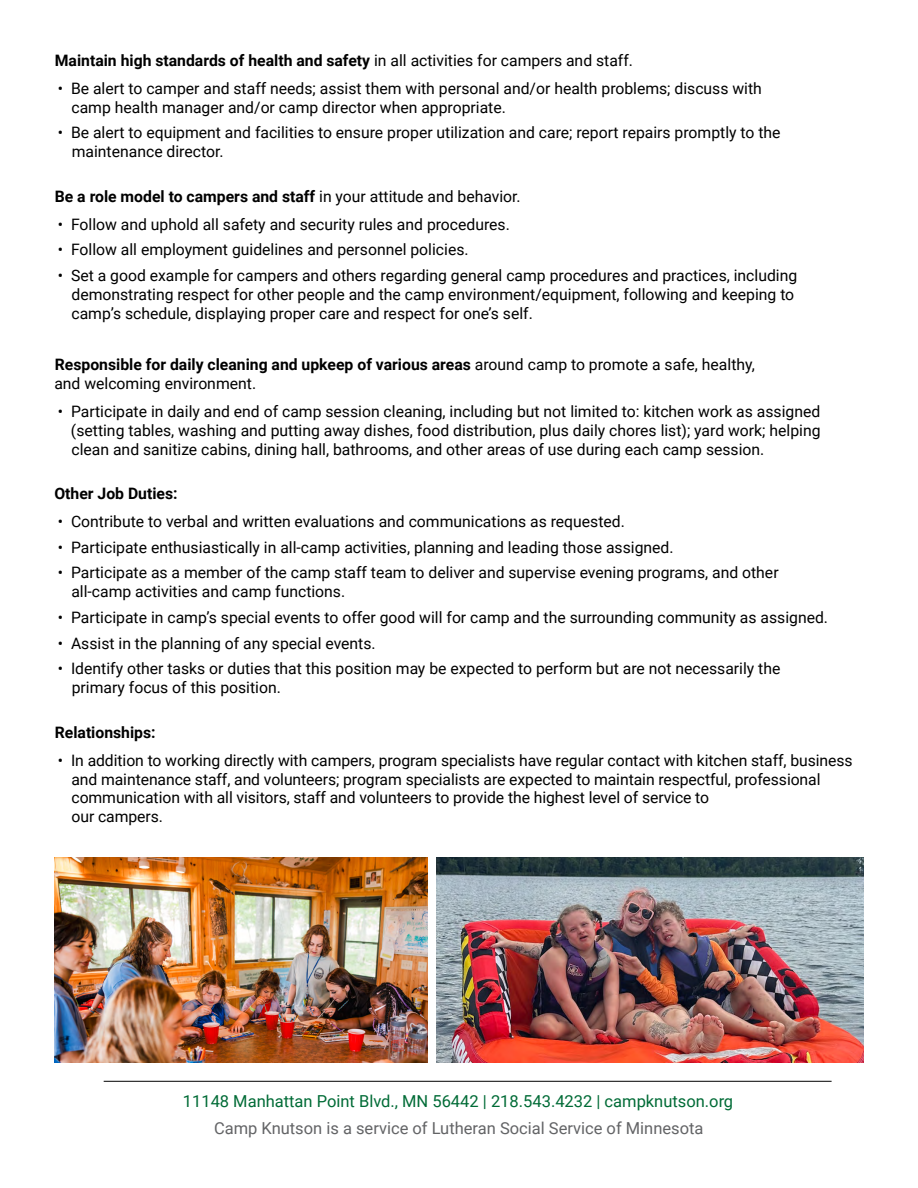
<style>
.page{position:relative;width:918px;height:1188px;background:#fff}
.page>*{position:absolute;margin:0;border:0;box-sizing:border-box;transform-origin:0 0}
.t1{font:16.5px "Roboto";color:#006b36}
.t2{font:16.5px "Roboto";color:#636466}
.t3{font:15.75px/18.9px "Roboto";color:#000}
.t4{font:700 15.75px "Roboto";color:#000}
.s1{font-weight:400}
.s2{font-weight:700}
</style>
<div class="page">
<img style="left:54px;top:858px;width:374px;height:205px">
<img style="left:436px;top:858px;width:428px;height:205px">
<hr style="left:104px;top:1081px;width:728px;height:1px;background:#000">
<p class="t4" style="left:55px;top:49px;width:580px">Maintain high standards of health and safety <span class="s1">in all activities for campers and staff.</span></p>
<p class="t3" style="left:72px;top:78px;width:692px;text-indent:-14px">• Be alert to camper and staff needs; assist them with personal and/or health problems; discuss with camp health manager and/or camp director when appropriate.</p>
<p class="t3" style="left:72px;top:123px;width:710px;text-indent:-14px">• Be alert to equipment and facilities to ensure proper utilization and care; report repairs promptly to the maintenance director.</p>
<p class="t4" style="left:55px;top:185px;width:467px">Be a role model to campers and staff <span class="s1">in your attitude and behavior.</span></p>
<p class="t3" style="left:58px;top:214px;width:453px">• Follow and uphold all safety and security rules and procedures.</p>
<p class="t3" style="left:58px;top:240px;width:412px">• Follow all employment guidelines and personnel policies.</p>
<p class="t3" style="left:71px;top:265px;width:727px;text-indent:-14px">• Set a good example for campers and others regarding general camp procedures and practices, including demonstrating respect for other people and the camp environment/equipment, following and keeping to camp’s schedule, displaying proper care and respect for one’s self.</p>
<p class="t3" style="left:54px;top:354px;width:702px"><span class="s2">Responsible for daily cleaning and upkeep of various areas</span> around camp to promote a safe, healthy, and welcoming environment.</p>
<p class="t3" style="left:71px;top:401px;width:751px;text-align:justify;text-indent:-13px">• Participate in daily and end of camp session cleaning, including but not limited to: kitchen work as assigned (setting tables, washing and putting away dishes, food distribution, plus daily chores list); yard work; helping clean and sanitize cabins, dining hall, bathrooms, and other areas of use during each camp session.</p>
<p class="t4" style="left:54px;top:483px;width:125px">Other Job Duties:</p>
<p class="t3" style="left:58px;top:511px;width:569px">• Contribute to verbal and written evaluations and communications as requested.</p>
<p class="t3" style="left:58px;top:537px;width:617px">• Participate enthusiastically in all-camp activities, planning and leading those assigned.</p>
<p class="t3" style="left:71px;top:563px;width:709px;text-indent:-13px">• Participate as a member of the camp staff team to deliver and supervise evening programs, and other all-camp activities and camp functions.</p>
<p class="t3" style="left:58px;top:607px;width:772px">• Participate in camp’s special events to offer good will for camp and the surrounding community as assigned.</p>
<p class="t3" style="left:58px;top:633px;width:319px">• Assist in the planning of any special events.</p>
<p class="t3" style="left:72px;top:659px;width:710px;text-indent:-14px">• Identify other tasks or duties that this position may be expected to perform but are not necessarily the primary focus of this position.</p>
<p class="t4" style="left:55px;top:721px;width:102px">Relationships:</p>
<p class="t3" style="left:71px;top:750px;width:783px;text-indent:-13px">• In addition to working directly with campers, program specialists have regular contact with kitchen staff, business and maintenance staff, and volunteers; program specialists are expected to maintain respectful, professional communication with all visitors, staff and volunteers to provide the highest level of service to<br>our campers.</p>
<p class="t1" style="left:183px;top:1090px;width:552px">11148 Manhattan Point Blvd., MN 56442 | 218.543.4232 | campknutson.org</p>
<p class="t2" style="left:214px;top:1116px;width:491px">Camp Knutson is a service of Lutheran Social Service of Minnesota</p>
</div>
